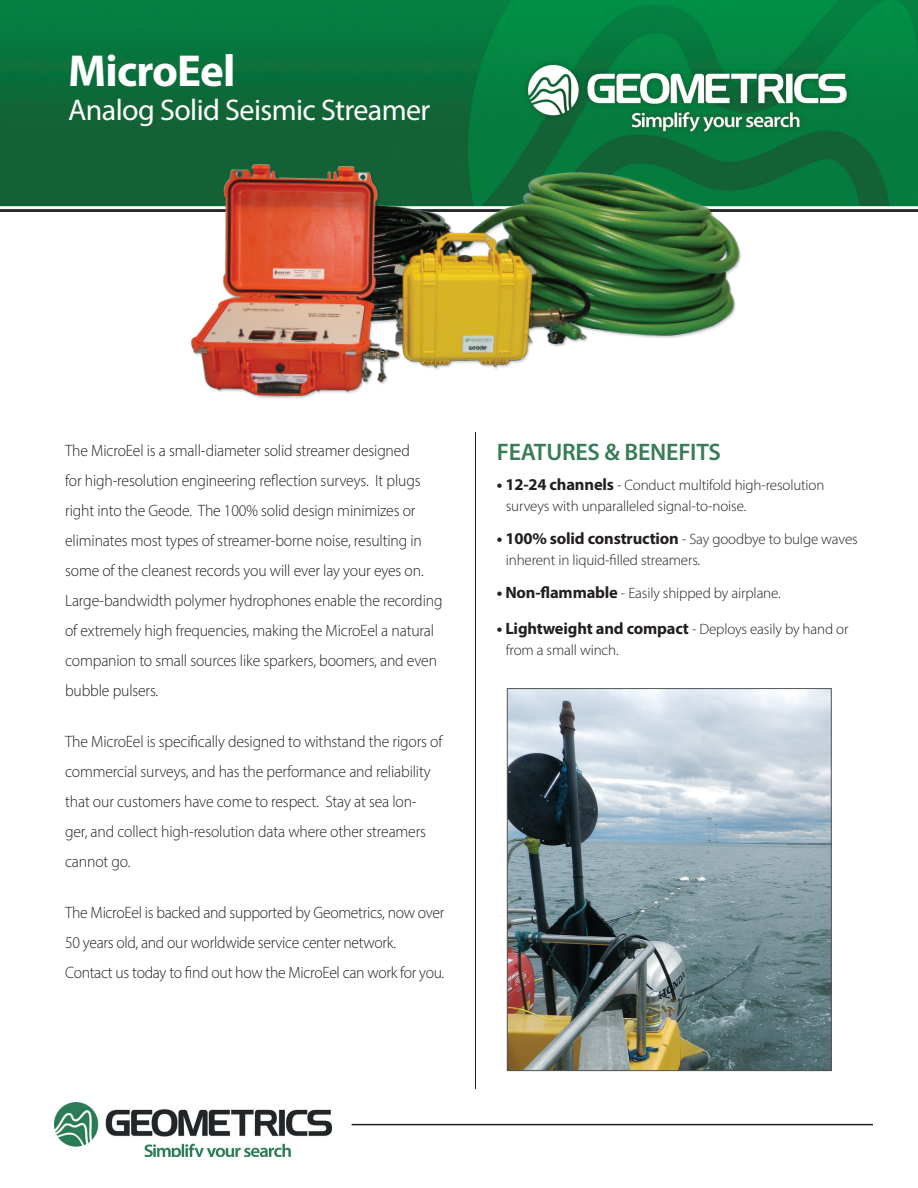
<style>
.page{position:relative;width:918px;height:1188px;background:#fff}
.page>*{position:absolute;margin:0;border:0;box-sizing:border-box;transform-origin:0 0}
.t1{font:700 45px "Myriad Pro";letter-spacing:-.02em;color:#fff}
.t2{font:30px "Myriad Pro";letter-spacing:-.02em;color:#fff}
.t3{font:600 24px "Myriad Pro";letter-spacing:-.01em;color:#387c58}
.t4{font:300 16.5px/30px "Myriad Pro";letter-spacing:-.01em;color:#231f20;scale:.95 1}
.t5{font:700 16.5px "Myriad Pro";letter-spacing:-.01em;color:#231f20}
.t6{font:300 15px/21px "Myriad Pro";letter-spacing:-.01em;color:#231f20}
.s1{font-weight:700;font-size:16.5px}
.s2{font-weight:300;font-size:15px}
</style>
<div class="page">
<img style="left:0;top:0;width:918px;height:1157px">
<img style="left:55px;top:1103px;width:276px;height:53px">
<hr style="left:475px;top:432px;width:1px;height:657px;background:#231f20">
<hr style="left:352px;top:1124px;width:521px;height:1px;background:#231f20">
<img style="left:173px;top:142px;width:589px;height:298px">
<img style="left:509px;top:690px;width:321px;height:379px">
<div style="left:507px;top:688px;width:325px;height:383px;border:1px solid #545557"></div>
<p class="t1" style="left:68px;top:42px;width:169px">MicroEel</p>
<p class="t2" style="left:68px;top:92px;width:364px">Analog Solid Seismic Streamer</p>
<p class="t4" style="left:65px;top:435px;width:399px">The MicroEel is a small-diameter solid streamer designed<br>for high-resolution engineering reflection surveys. It plugs right into the Geode. The 100% solid design minimizes or eliminates most types of streamer-borne noise, resulting in some of the cleanest records you will ever lay your eyes on.<br>Large-bandwidth polymer hydrophones enable the recording of extremely high frequencies, making the MicroEel a natural companion to small sources like sparkers, boomers, and even bubble pulsers.</p>
<p class="t4" style="left:65px;top:726px;width:399px">The MicroEel is specifically designed to withstand the rigors of commercial surveys, and has the performance and reliability that our customers have come to respect. Stay at sea lon&shy;ger, and collect high-resolution data where other streamers cannot go.</p>
<p class="t4" style="left:65px;top:897px;width:401px">The MicroEel is backed and supported by Geometrics, now over<br>50 years old, and our worldwide service center network.<br>Contact us today to find out how the MicroEel can work for you.</p>
<p class="t3" style="left:497px;top:437px;width:226px">FEATURES &amp; BENEFITS</p>
<p class="t6" style="left:506px;top:474px;width:320px;text-indent:-9px"><span class="s1">• 12-24 channels</span> - Conduct multifold high-resolution surveys with unparalleled signal-to-noise.</p>
<p class="t6" style="left:506px;top:528px;width:353px;text-indent:-9px"><span class="s1">• 100% solid construction</span> - Say goodbye to bulge waves inherent in liquid-filled streamers.</p>
<p class="t6" style="left:497px;top:582px;width:286px"><span class="s1">• Non-flammable</span> - Easily shipped by airplane.</p>
<p class="t5" style="left:497px;top:618px;width:353px">• Lightweight and compact <span class="s2">- Deploys easily by hand or</span></p>
<p class="t6" style="left:506px;top:639px;width:114px">from a small winch.</p>
</div>
